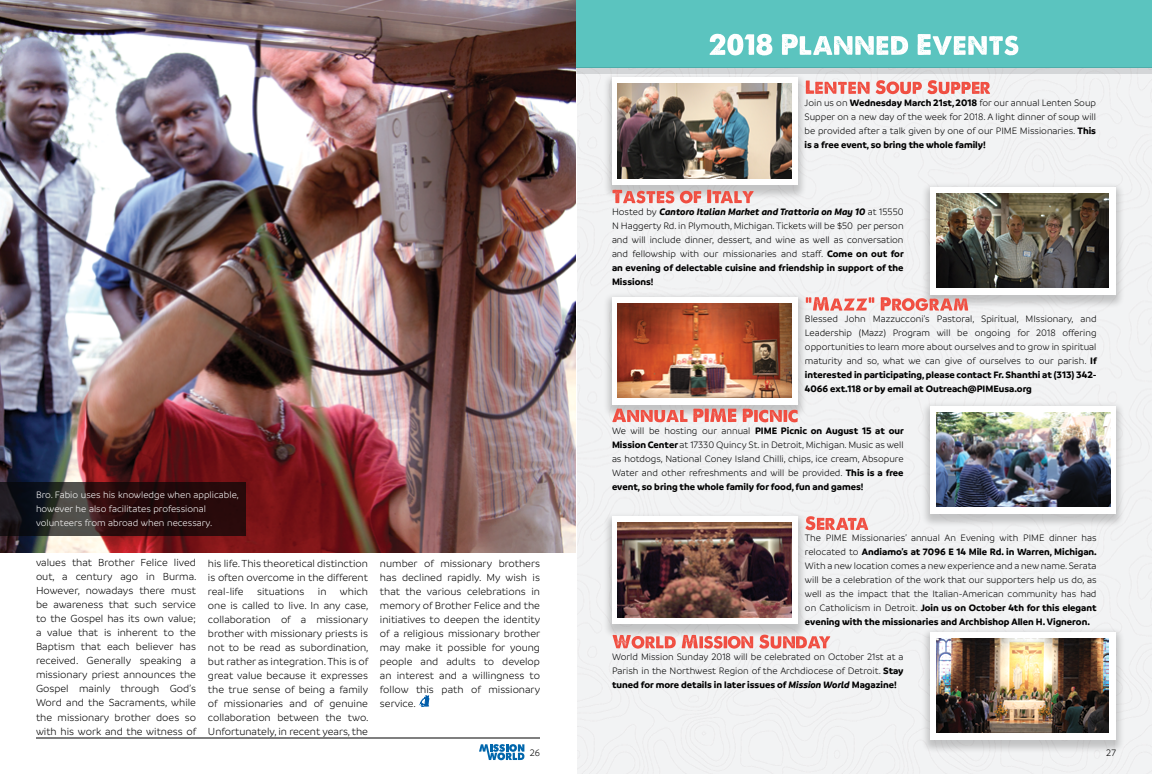
<style>
.page{position:relative;width:1152px;height:774px;background:#fff}
.page>*{position:absolute;margin:0;border:0;box-sizing:border-box;transform-origin:0 0}
.t1{font:300 11px/14px "Branding";color:#000;text-align:justify}
.t2{font:300 10px/14px "Branding";color:#000;text-align:justify}
.t3{font:300 10px/14px "Branding";color:#fff}
.s1{font-weight:700}
.s2{font-weight:700;font-style:italic}
</style>
<div class="page">
<hr style="left:36px;top:738px;width:504px;height:1px;background:#000">
<div style="left:921px;top:627px;width:205px;height:127px;background:#000;opacity:.2"></div>
<div style="left:931px;top:632px;width:185px;height:108px;background:#fff"></div>
<img style="left:936px;top:638px;width:172px;height:95px">
<div style="left:602px;top:511px;width:205px;height:127px;background:#000;opacity:.2"></div>
<div style="left:612px;top:516px;width:185px;height:108px;background:#fff"></div>
<img style="left:617px;top:523px;width:175px;height:94px">
<svg style="left:613px;top:635px;width:217px;height:14px"></svg>
<svg style="left:806px;top:516px;width:62px;height:14px"></svg>
<img style="left:0;top:0;width:576px;height:553px">
<div style="left:576px;top:0;width:576px;height:67px;background:#5bc4bf"></div>
<div style="left:576px;top:67px;width:576px;height:7px;background:#d4d6d8"></div>
<div style="left:602px;top:72px;width:205px;height:127px;background:#000;opacity:.2"></div>
<div style="left:612px;top:77px;width:185px;height:108px;background:#fff"></div>
<img style="left:617px;top:84px;width:175px;height:94px">
<div style="left:921px;top:181px;width:205px;height:127px;background:#000;opacity:.2"></div>
<div style="left:931px;top:187px;width:185px;height:108px;background:#fff"></div>
<img style="left:936px;top:193px;width:172px;height:94px">
<div style="left:921px;top:400px;width:205px;height:127px;background:#000;opacity:.2"></div>
<div style="left:931px;top:406px;width:185px;height:108px;background:#fff"></div>
<img style="left:937px;top:412px;width:174px;height:94px">
<div style="left:602px;top:292px;width:205px;height:127px;background:#000;opacity:.2"></div>
<div style="left:612px;top:297px;width:185px;height:108px;background:#fff"></div>
<img style="left:617px;top:304px;width:175px;height:94px">
<svg style="left:479px;top:744px;width:45px;height:16px"></svg>
<svg style="left:0;top:482px;width:246px;height:53px;background:#281617"></svg>
<svg style="left:420px;top:696px;width:9px;height:11px"></svg>
<svg style="left:710px;top:34px;width:308px;height:21px"></svg>
<svg style="left:806px;top:80px;width:184px;height:14px"></svg>
<svg style="left:612px;top:190px;width:142px;height:13px;background:#e89b95"></svg>
<svg style="left:612px;top:409px;width:186px;height:13px;background:#e9918a"></svg>
<svg style="left:806px;top:297px;width:162px;height:14px"></svg>
<p class="t3" style="left:36px;top:488px;width:205px">Bro. Fabio uses his knowledge when applicable, however he also facilitates professional volunteers from abroad when necessary.</p>
<p class="t1" style="left:36px;top:556px;width:162px">values that Brother Felice lived out, a century ago in Burma.<br>However, nowadays there must be awareness that such service to the Gospel has its own value; a value that is inherent to the Baptism that each believer has received. Generally speaking a missionary priest announces the Gospel mainly through God’s Word and the Sacraments, while the missionary brother does so with his work and the witness of</p>
<p class="t1" style="left:208px;top:556px;width:162px">his life. This theoretical distinction is often overcome in the different real-life situations in which one is called to live. In any case, collaboration of a missionary brother with missionary priests is not to be read as subordination, but rather as integration. This is of great value because it expresses the true sense of being a family of missionaries and of genuine collaboration between the two.<br>Unfortunately, in recent years, the</p>
<p class="t1" style="left:380px;top:556px;width:162px">number of missionary brothers has declined rapidly. My wish is that the various celebrations in memory of Brother Felice and the initiatives to deepen the identity of a religious missionary brother may make it possible for young people and adults to develop an interest and a willingness to follow this path of missionary service.</p>
<p class="t2" style="left:530px;top:746px;width:12px">26</p>
<p class="t2" style="left:805px;top:95px;width:293px">Join us on <span class="s1">Wednesday March 21st, 2018</span> for our annual Lenten Soup Supper on a new day of the week for 2018. A light dinner of soup will be provided after a talk given by one of our PIME Missionaries. <span class="s1">This is a free event, so bring the whole family!</span></p>
<p class="t2" style="left:612px;top:205px;width:293px">Hosted by <span class="s2">Cantoro Italian Market and Trattoria on May 10</span> at 15550<br>N Haggerty Rd. in Plymouth, Michigan. Tickets will be $50 per person and will include dinner, dessert, and wine as well as conversation and fellowship with our missionaries and staff. <span class="s1">Come on out for an evening of delectable cuisine and friendship in support of the Missions!</span></p>
<p class="t2" style="left:805px;top:312px;width:293px">Blessed John Mazzucconi’s Pastoral, Spiritual, MIssionary, and Leadership (Mazz) Program will be ongoing for 2018 offering opportunities to learn more about ourselves and to grow in spiritual maturity and so, what we can give of ourselves to our parish. <span class="s1">If interested in participating, please contact Fr. Shanthi at (313) 342- 4066 ext.118 or by email at Outreach@PIMEusa.org</span></p>
<p class="t2" style="left:612px;top:424px;width:293px">We will be hosting our annual <span class="s1">PIME Picnic on August 15 at our Mission Center</span> at 17330 Quincy St. in Detroit, Michigan. Music as well as hotdogs, National Coney Island Chilli, chips, ice cream, Absopure Water and other refreshments and will be provided. <span class="s1">This is a free event, so bring the whole family for food, fun and games!</span></p>
<p class="t2" style="left:805px;top:531px;width:293px">The PIME Missionaries’ annual An Evening with PIME dinner has relocated to <span class="s1">Andiamo’s at 7096 E 14 Mile Rd. in Warren, Michigan.<br></span>With a new location comes a new experience and a new name. Serata will be a celebration of the work that our supporters help us do, as well as the impact that the Italian-American community has had on Catholicism in Detroit. <span class="s1">Join us on October 4th for this elegant evening with the missionaries and Archbishop Allen H. Vigneron.</span></p>
<p class="t2" style="left:612px;top:650px;width:293px">World Mission Sunday 2018 will be celebrated on October 21st at a Parish in the Northwest Region of the Archdiocese of Detroit. <span class="s1">Stay tuned for more details in later issues of</span> <span class="s2">Mission World</span> <span class="s1">Magazine!</span></p>
<p class="t2" style="left:1106px;top:746px;width:11px">27</p>
</div>
